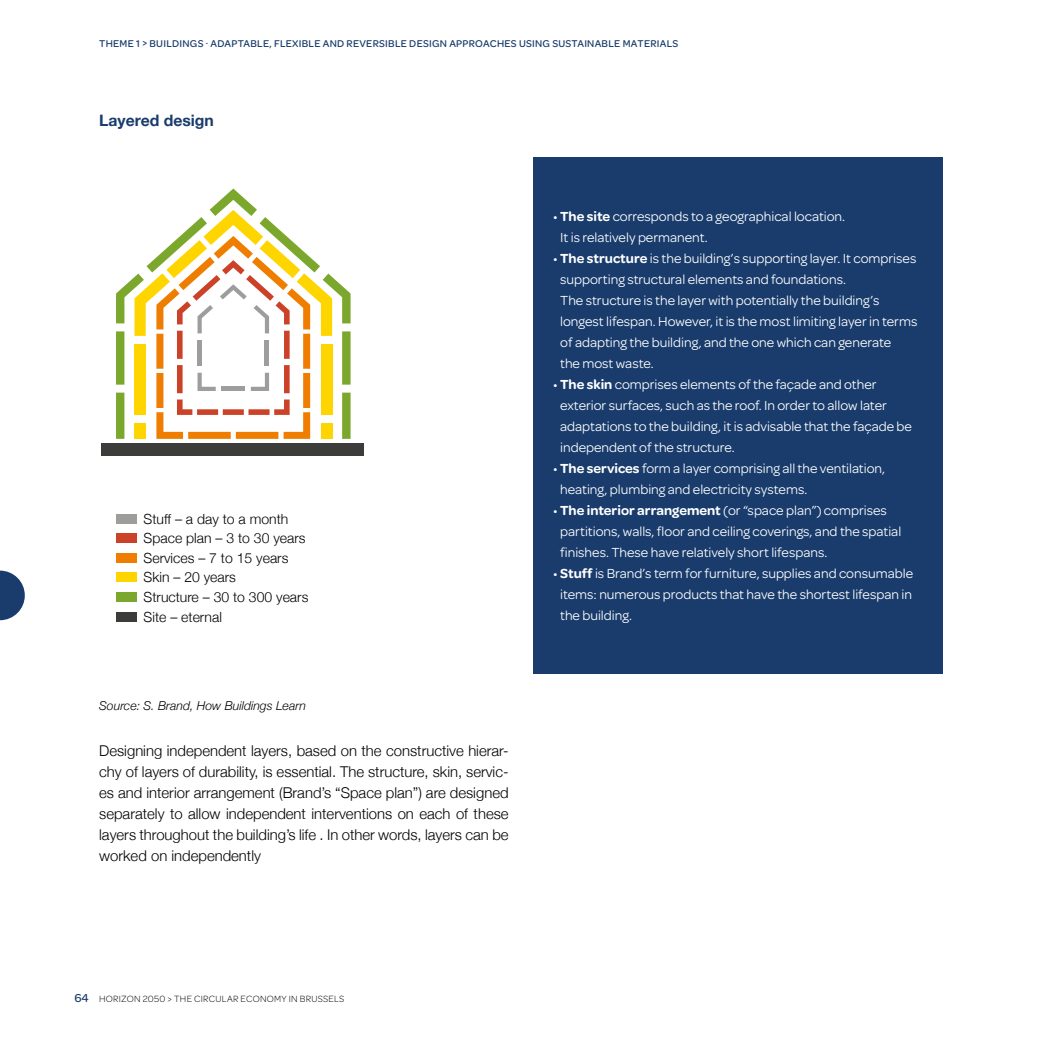
<style>
.page{position:relative;width:1042px;height:1042px;background:#fff}
.page>*{position:absolute;margin:0;border:0;box-sizing:border-box;transform-origin:0 0}
.t1{font:700 15.75px "Helvetica Neue";color:#193c6c}
.t2{font:300 14.88px/21px "Helvetica Neue";color:#000;text-align:justify}
.t3{font:14px/21px "Omnes";color:#fff}
.t4{font:300 14px/19.6px "Helvetica Neue";color:#000}
.t5{font:italic 300 12.25px "Helvetica Neue";color:#000}
.t6{font:500 12.25px "Omnes";color:#193c6c}
.t7{font:500 10.5px "Omnes";letter-spacing:.025em;color:#193c6c}
.t8{font:300 9.62px "Omnes";letter-spacing:.025em;color:#000}
.s1{font-weight:600}
</style>
<div class="page">
<svg style="left:0;top:570px;width:25px;height:50px"></svg>
<svg style="left:116px;top:189px;width:234px;height:250px"></svg>
<hr style="left:222px;top:387px;width:23px;height:4px;background:#9d9d9c">
<div style="left:116px;top:514px;width:21px;height:9px;background:#9d9d9c"></div>
<div style="left:102px;top:443px;width:262px;height:12px;background:#3c3c3b"></div>
<div style="left:116px;top:533px;width:21px;height:10px;background:#cb4229"></div>
<div style="left:116px;top:553px;width:21px;height:10px;background:#ef7d00"></div>
<div style="left:116px;top:572px;width:21px;height:10px;background:#ffd500"></div>
<div style="left:116px;top:592px;width:21px;height:10px;background:#7aa72c"></div>
<div style="left:116px;top:612px;width:21px;height:9px;background:#3c3c3b"></div>
<div style="left:533px;top:157px;width:410px;height:516px;background:#193c6c"></div>
<p class="t7" style="left:99px;top:36px;width:581px">THEME 1 &gt; BUILDINGS · ADAPTABLE, FLEXIBLE AND REVERSIBLE DESIGN APPROACHES USING SUSTAINABLE MATERIALS</p>
<p class="t1" style="left:99px;top:108px;width:116px">Layered design</p>
<p class="t4" style="left:144px;top:508px;width:166px">Stuff – a day to a month<br>Space plan – 3 to 30 years<br>Services – 7 to 15 years<br>Skin – 20 years<br>Structure – 30 to 300 years<br>Site – eternal</p>
<p class="t5" style="left:99px;top:695px;width:208px">Source: S. Brand, How Buildings Learn</p>
<p class="t2" style="left:99px;top:739px;width:411px">Designing independent layers, based on the constructive hierar&shy;chy of layers of durability, is essential. The structure, skin, servic&shy;es and interior arrangement (Brand’s “Space plan”) are designed separately to allow independent interventions on each of these layers throughout the building’s life . In other words, layers can be worked on independently</p>
<p class="t3" style="left:560px;top:205px;width:286px;text-indent:-7px">• <span class="s1">The site</span> corresponds to a geographical location.<br>It is relatively permanent.</p>
<p class="t3" style="left:560px;top:247px;width:359px;text-indent:-7px">• <span class="s1">The structure</span> is the building’s supporting layer. It comprises supporting structural elements and foundations.<br>The structure is the layer with potentially the building’s longest lifespan. However, it is the most limiting layer in terms of adapting the building, and the one which can generate<br>the most waste.</p>
<p class="t3" style="left:560px;top:373px;width:353px;text-indent:-7px">• <span class="s1">The skin</span> comprises elements of the façade and other exterior surfaces, such as the roof. In order to allow later adaptations to the building, it is advisable that the façade be independent of the structure.</p>
<p class="t3" style="left:560px;top:457px;width:326px;text-indent:-7px">• <span class="s1">The services</span> form a layer comprising all the ventilation, heating, plumbing and electricity systems.</p>
<p class="t3" style="left:560px;top:499px;width:343px;text-indent:-7px">• <span class="s1">The interior arrangement</span> (or “space plan”) comprises partitions, walls, floor and ceiling coverings, and the spatial finishes. These have relatively short lifespans.</p>
<p class="t3" style="left:560px;top:562px;width:354px;text-align:justify;text-indent:-7px">• <span class="s1">Stuff</span> is Brand’s term for furniture, supplies and consumable items: numerous products that have the shortest lifespan in the building.</p>
<p class="t6" style="left:74px;top:989px;width:16px">64</p>
<p class="t8" style="left:99px;top:993px;width:247px">HORIZON 2050 &gt; THE CIRCULAR ECONOMY IN BRUSSELS</p>
</div>
